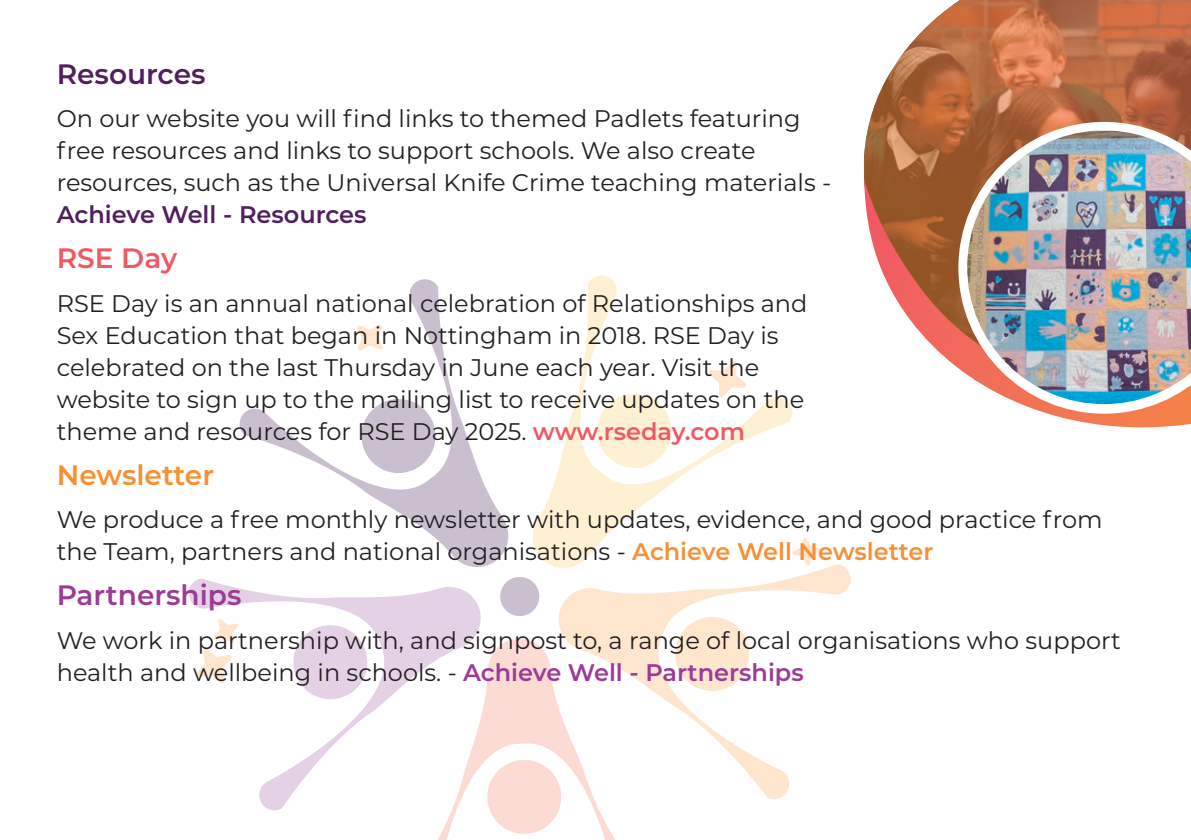
<style>
.page{position:relative;width:1191px;height:840px;background:#fff}
.page>*{position:absolute;margin:0;border:0;box-sizing:border-box;transform-origin:0 0}
.t1{font:600 28px "Montserrat";color:#9c3b96}
.t2{font:600 28px "Montserrat";color:#f69034}
.t3{font:600 28px "Montserrat";color:#511f5e}
.t4{font:600 28px "Montserrat";color:#f05963}
.t5{font:24px/32px "Montserrat";color:#231f20}
.t6{font:600 24px "Montserrat";color:#511f5e}
.s1{font-weight:600;color:#f05963}
.s2{font-weight:600;color:#f69034}
.s3{font-weight:600;color:#9c3b96}
</style>
<div class="page">
<svg style="left:438px;top:638px;width:177px;height:201px;fill:#fcdbd5"></svg>
<svg style="left:189px;top:578px;width:296px;height:234px"></svg>
<svg style="left:239px;top:279px;width:270px;height:288px"></svg>
<svg style="left:532px;top:275px;width:261px;height:292px"></svg>
<svg style="left:555px;top:563px;width:296px;height:237px"></svg>
<div style="left:500px;top:576px;width:39px;height:40px;background:#cabfcf;border-radius:50%"></div>
<svg style="left:356px;top:323px;width:27px;height:28px"></svg>
<svg style="left:792px;top:536px;width:28px;height:29px"></svg>
<svg style="left:708px;top:359px;width:39px;height:39px"></svg>
<svg style="left:195px;top:618px;width:44px;height:66px"></svg>
<svg style="left:863px;top:0;width:328px;height:178px;background:#c17c58"></svg>
<svg style="left:864px;top:178px;width:327px;height:249px"></svg>
<svg style="left:958px;top:122px;width:233px;height:291px"></svg>
<img style="left:967px;top:131px;width:224px;height:273px">
<p class="t3" style="left:57px;top:54px;width:150px">Resources</p>
<p class="t5" style="left:57px;top:102px;width:776px">On our website you will find links to themed Padlets featuring free resources and links to support schools. We also create resources, such as the Universal Knife Crime teaching materials -</p>
<p class="t6" style="left:57px;top:198px;width:311px">Achieve Well - Resources</p>
<p class="t4" style="left:57px;top:238px;width:122px">RSE Day</p>
<p class="t5" style="left:57px;top:286px;width:752px">RSE Day is an annual national celebration of Relationships and Sex Education that began in Nottingham in 2018. RSE Day is celebrated on the last Thursday in June each year. Visit the website to sign up to the mailing list to receive updates on the theme and resources for RSE Day 2025. <span class="s1">www.rseday.com</span></p>
<p class="t2" style="left:57px;top:455px;width:159px">Newsletter</p>
<p class="t5" style="left:57px;top:502px;width:1047px">We produce a free monthly newsletter with updates, evidence, and good practice from the Team, partners and national organisations - <span class="s2">Achieve Well Newsletter</span></p>
<p class="t1" style="left:57px;top:575px;width:186px">Partnerships</p>
<p class="t5" style="left:57px;top:623px;width:1065px">We work in partnership with, and signpost to, a range of local organisations who support health and wellbeing in schools. - <span class="s3">Achieve Well - Partnerships</span></p>
</div>
